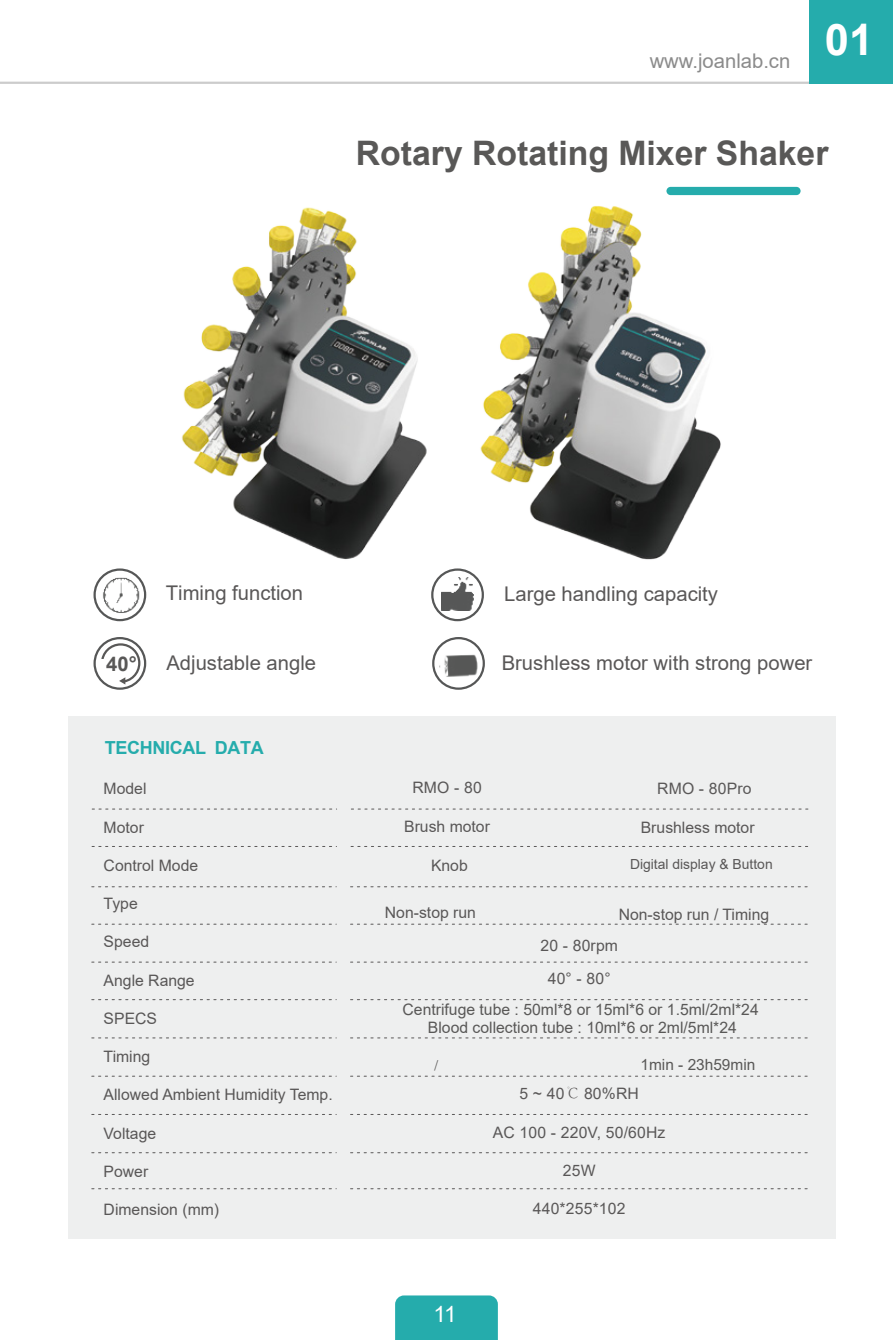
<style>
.page{position:relative;width:893px;height:1340px;background:#fff}
.page>*{position:absolute;margin:0;border:0;box-sizing:border-box;transform-origin:0 0}
.t1{font:700 33.75px "Arial";color:#595857}
.t2{font:22.5px "Arial";color:#fff}
.t3{font:20.25px "Arial";color:#595757}
.t4{font:20.25px "Arial";color:#8b8b8b}
.t5{font:700 20.25px "Arial";color:#595857}
.t6{font:700 18px "Arial";letter-spacing:-.02em;color:#25acac}
.t7{font:15.75px/33.8px "Arial";color:#595757;text-align:center}
.t8{font:15.75px/18px "Arial";color:#595857;text-align:center}
.t9{font:15.3px "Arial";color:#595857}
.t10{font:300 15.3px "Adobe Song Std";color:#595857}
.t11{font:13.95px "Arial";color:#595757}
.s1{font-family:"Adobe Song Std";font-weight:300}
</style>
<div class="page">
<div style="left:666px;top:187px;width:135px;height:8px;background:#25acac;border-radius:4px"></div>
<img style="left:437px;top:651px;width:43px;height:27px">
<div style="left:432px;top:637px;width:53px;height:52px;border:2px solid #565757;border-radius:50%"></div>
<div style="left:431px;top:568px;width:53px;height:53px;border:2px solid #565757;border-radius:50%"></div>
<img style="left:441px;top:576px;width:33px;height:34px">
<div style="left:101px;top:643px;width:39px;height:40px;border:2px solid #595857;border-radius:50%"></div>
<div style="left:101px;top:659px;width:24px;height:24px;background:#fff"></div>
<svg style="left:119px;top:677px;width:6px;height:7px"></svg>
<div style="left:93px;top:637px;width:53px;height:52px;border:2px solid #565757;border-radius:50%"></div>
<div style="left:93px;top:568px;width:53px;height:53px;border:2px solid #565757;border-radius:50%"></div>
<img style="left:96px;top:569px;width:48px;height:53px">
<div style="left:68px;top:716px;width:767px;height:522px;background:#eeefef"></div>
<svg style="left:92px;top:846px;width:244px;height:1px"></svg>
<svg style="left:92px;top:886px;width:244px;height:1px"></svg>
<svg style="left:92px;top:923px;width:244px;height:1px"></svg>
<svg style="left:92px;top:961px;width:244px;height:1px"></svg>
<svg style="left:92px;top:808px;width:245px;height:1px"></svg>
<svg style="left:92px;top:999px;width:244px;height:1px"></svg>
<svg style="left:92px;top:1037px;width:244px;height:1px"></svg>
<svg style="left:92px;top:1075px;width:244px;height:1px"></svg>
<svg style="left:92px;top:1152px;width:244px;height:1px"></svg>
<svg style="left:92px;top:1188px;width:244px;height:1px"></svg>
<svg style="left:351px;top:846px;width:457px;height:1px"></svg>
<svg style="left:351px;top:886px;width:457px;height:1px"></svg>
<svg style="left:351px;top:923px;width:457px;height:1px"></svg>
<svg style="left:351px;top:961px;width:457px;height:1px"></svg>
<svg style="left:351px;top:808px;width:457px;height:1px"></svg>
<svg style="left:351px;top:999px;width:457px;height:1px"></svg>
<svg style="left:351px;top:1037px;width:457px;height:1px"></svg>
<svg style="left:351px;top:1075px;width:457px;height:1px"></svg>
<svg style="left:351px;top:1152px;width:457px;height:1px"></svg>
<svg style="left:351px;top:1188px;width:457px;height:1px"></svg>
<img style="left:181px;top:207px;width:246px;height:353px">
<img style="left:480px;top:192px;width:252px;height:368px">
<hr style="left:0;top:82px;width:893px;height:2px;background:#ccc">
<div style="left:395px;top:1295px;width:103px;height:44px;background:#25acac"></div>
<div style="left:809px;top:0;width:84px;height:84px;background:#25acac"></div>
<p class="t4" style="left:650px;top:47px;width:225px">www.joanlab.cn <sup>01</sup></p>
<h1 class="t1" style="left:356px;top:129px;width:474px">Rotary Rotating Mixer Shaker</h1>
<p class="t3" style="left:166px;top:579px;width:139px">Timing function</p>
<p class="t5" style="left:106px;top:649px;width:32px">40°</p>
<p class="t3" style="left:166px;top:648px;width:151px">Adjustable angle</p>
<p class="t6" style="left:105px;top:735px;width:161px">TECHNICAL DATA</p>
<p class="t7" style="left:104px;top:771px;width:44px">Model</p>
<p class="t7" style="left:104px;top:810px;width:42px">Motor</p>
<p class="t7" style="left:104px;top:848px;width:96px">Control Mode</p>
<p class="t7" style="left:104px;top:886px;width:36px">Type</p>
<p class="t7" style="left:104px;top:924px;width:47px">Speed</p>
<p class="t7" style="left:104px;top:963px;width:93px">Angle Range</p>
<p class="t7" style="left:104px;top:1001px;width:55px">SPECS</p>
<p class="t7" style="left:104px;top:1039px;width:48px">Timing</p>
<p class="t7" style="left:104px;top:1077px;width:231px">Allowed Ambient Humidity Temp.</p>
<p class="t7" style="left:104px;top:1116px;width:54px">Voltage</p>
<p class="t7" style="left:104px;top:1154px;width:46px">Power</p>
<p class="t7" style="left:104px;top:1192px;width:117px">Dimension (mm)</p>
<p class="t3" style="left:504px;top:579px;width:215px">Large handling capacity</p>
<p class="t3" style="left:502px;top:648px;width:312px">Brushless motor with strong power</p>
<p class="t7" style="left:412px;top:770px;width:71px">RMO - 80</p>
<p class="t7" style="left:657px;top:771px;width:96px">RMO - 80Pro</p>
<p class="t7" style="left:404px;top:809px;width:87px">Brush motor</p>
<p class="t7" style="left:431px;top:848px;width:38px">Knob</p>
<p class="t7" style="left:641px;top:810px;width:115px">Brushless motor</p>
<p class="t11" style="left:630px;top:854px;width:144px">Digital display &amp; Button</p>
<p class="t7" style="left:385px;top:895px;width:93px">Non-stop run</p>
<p class="t7" style="left:619px;top:897px;width:152px">Non-stop run / Timing</p>
<p class="t7" style="left:540px;top:928px;width:79px">20 - 80rpm<br>40° - 80°</p>
<p class="t8" style="left:402px;top:1000px;width:358px">Centrifuge tube : 50ml*8 or 15ml*6 or 1.5ml/2ml*24<br>Blood collection tube : 10ml*6 or 2ml/5ml*24</p>
<p class="t10" style="left:434px;top:1056px;width:7px">/</p>
<p class="t9" style="left:641px;top:1054px;width:116px">1min - 23h59min</p>
<h2 class="t2" style="left:433px;top:1298px;width:25px">11</h2>
<p class="t7" style="left:519px;top:1076px;width:121px">5 ~ 40<span class="s1">℃</span> 80%RH</p>
<p class="t7" style="left:493px;top:1115px;width:174px">AC 100 - 220V, 50/60Hz</p>
<p class="t7" style="left:563px;top:1153px;width:34px">25W</p>
<p class="t7" style="left:533px;top:1191px;width:94px">440*255*102</p>
</div>
